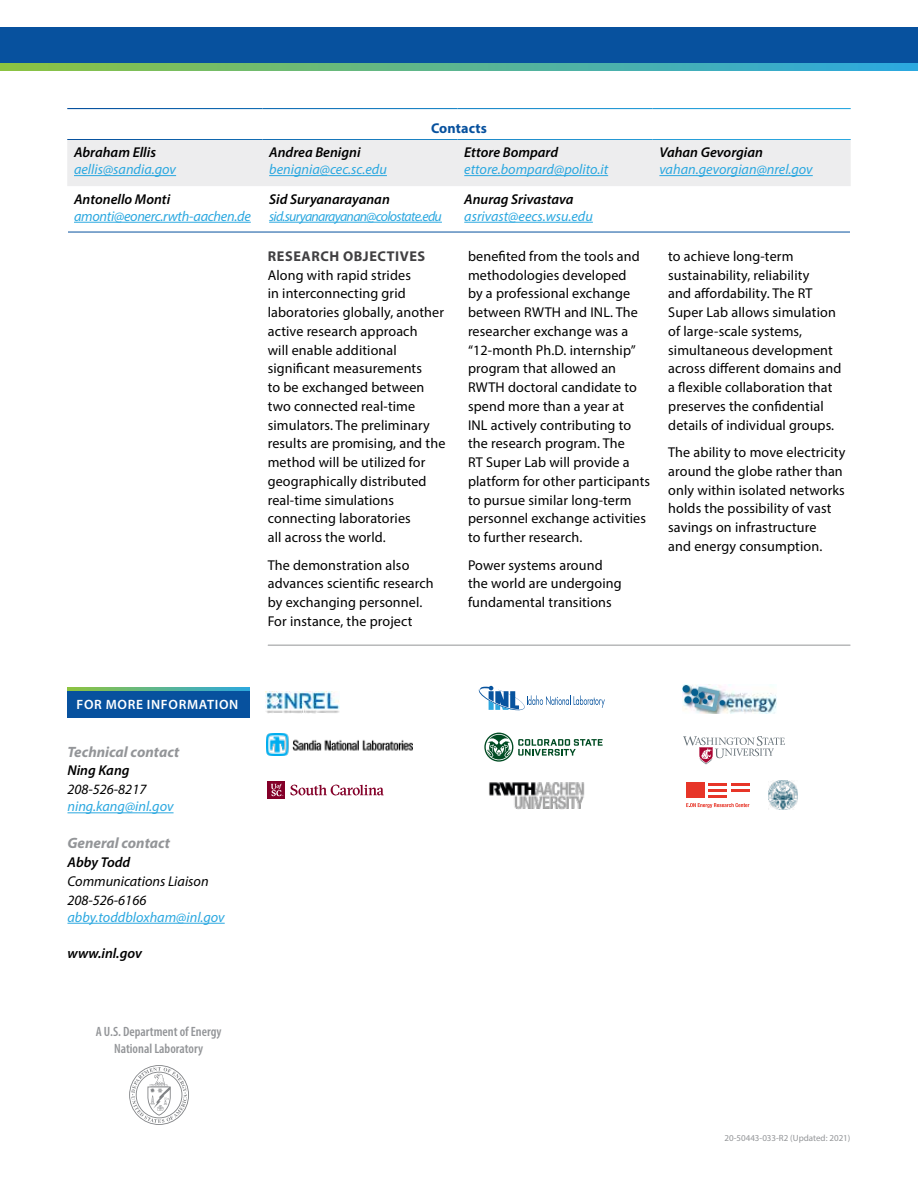
<style>
.page{position:relative;width:918px;height:1188px;background:#fff}
.page>*{position:absolute;margin:0;border:0;box-sizing:border-box;transform-origin:0 0}
.t1{font:italic 700 15px "Myriad Pro";color:#939598}
.t2{font:14.25px/18.8px "Myriad Pro";letter-spacing:.01em;color:#000}
.t3{font:italic 14.25px "Myriad Pro";color:#2ba8e0}
.t4{font:italic 600 14.25px "Myriad Pro";color:#000}
.t5{font:italic 14.25px/18.8px "Myriad Pro";color:#000}
.t6{font:italic 14.25px "Myriad Pro";letter-spacing:-.02em;color:#2ba8e0}
.t7{font:700 14.25px "Myriad Pro";letter-spacing:.04em;color:#414042}
.t8{font:700 14.25px "Myriad Pro";letter-spacing:.01em;color:#07519e}
.t9{font:italic 13.8px "Myriad Pro";letter-spacing:-.05em;color:#2ba8e0}
.t10{font:600 condensed 13.5px/16.5px "Myriad Pro";color:#939598;text-align:center}
.t11{font:600 13.5px "Myriad Pro";letter-spacing:.05em;color:#fff}
.t12{font:9px "Myriad Pro";color:#939598}
</style>
<div class="page">
<div style="left:0;top:27px;width:918px;height:36px;background:#07519e"></div>
<svg style="left:0;top:64px;width:918px;height:7px;background:#5bb590"></svg>
<svg style="left:129px;top:1065px;width:60px;height:60px"></svg>
<svg style="left:68px;top:687px;width:182px;height:4px"></svg>
<div style="left:67px;top:691px;width:183px;height:27px;background:#07519e"></div>
<hr style="left:68px;top:812px;width:106px;height:1px;background:#2ba8e0">
<hr style="left:68px;top:923px;width:157px;height:1px;background:#2ba8e0">
<svg style="left:518px;top:739px;width:85px;height:17px"></svg>
<svg style="left:484px;top:733px;width:29px;height:29px"></svg>
<svg style="left:486px;top:734px;width:26px;height:26px"></svg>
<img style="left:682px;top:685px;width:94px;height:28px">
<div style="left:683px;top:686px;width:7px;height:6px;background:#045f90;border-radius:50%"></div>
<div style="left:685px;top:696px;width:6px;height:7px;background:#045f90;border-radius:50%"></div>
<svg style="left:693px;top:687px;width:32px;height:24px"></svg>
<svg style="left:686px;top:803px;width:63px;height:5px"></svg>
<div style="left:686px;top:783px;width:19px;height:15px;background:#e73528"></div>
<hr style="left:709px;top:783px;width:18px;height:3px;background:#e73528">
<hr style="left:709px;top:795px;width:18px;height:3px;background:#e73528">
<hr style="left:709px;top:789px;width:18px;height:3px;background:#e73528">
<hr style="left:731px;top:783px;width:19px;height:3px;background:#e73528">
<hr style="left:731px;top:789px;width:19px;height:3px;background:#e73528">
<svg style="left:479px;top:686px;width:126px;height:24px"></svg>
<img style="left:768px;top:780px;width:29px;height:29px">
<img style="left:489px;top:782px;width:96px;height:28px">
<img style="left:266px;top:692px;width:74px;height:21px">
<img style="left:266px;top:733px;width:146px;height:22px">
<div style="left:268px;top:781px;width:17px;height:18px;background:#840029"></div>
<svg style="left:290px;top:785px;width:94px;height:11px"></svg>
<svg style="left:271px;top:784px;width:12px;height:12px"></svg>
<svg style="left:683px;top:736px;width:102px;height:28px"></svg>
<hr style="left:268px;top:645px;width:582px;height:1px;background:#939597">
<div style="left:67px;top:140px;width:784px;height:46px;background:#ededee"></div>
<hr style="left:74px;top:175px;width:102px;height:1px;background:#2ba8e0">
<hr style="left:269px;top:175px;width:118px;height:1px;background:#2ba8e0">
<hr style="left:464px;top:175px;width:144px;height:1px;background:#2ba8e0">
<hr style="left:659px;top:175px;width:154px;height:1px;background:#2ba8e0">
<hr style="left:74px;top:222px;width:177px;height:1px;background:#2ba8e0">
<hr style="left:269px;top:222px;width:173px;height:1px;background:#2ba8e0">
<hr style="left:464px;top:222px;width:129px;height:1px;background:#2ba8e0">
<hr style="left:68px;top:232px;width:782px;height:1px;background:#07519e">
<p class="t4" style="left:74px;top:143px;width:84px">Abraham Ellis</p>
<p class="t3" style="left:74px;top:161px;width:104px">aellis@sandia.gov</p>
<p class="t4" style="left:74px;top:190px;width:98px">Antonello Monti</p>
<p class="t6" style="left:74px;top:207px;width:178px">amonti@eonerc.rwth-aachen.de</p>
<p class="t4" style="left:269px;top:143px;width:93px">Andrea Benigni</p>
<p class="t3" style="left:269px;top:161px;width:119px">benignia@cec.sc.edu</p>
<p class="t8" style="left:431px;top:119px;width:57px">Contacts</p>
<p class="t4" style="left:464px;top:143px;width:96px">Ettore Bompard</p>
<p class="t3" style="left:464px;top:161px;width:145px">ettore.bompard@polito.it</p>
<p class="t4" style="left:269px;top:190px;width:122px">Sid Suryanarayanan</p>
<p class="t9" style="left:269px;top:208px;width:174px">sid.suryanarayanan@colostate.edu</p>
<p class="t4" style="left:464px;top:190px;width:111px">Anurag Srivastava</p>
<p class="t3" style="left:464px;top:207px;width:130px">asrivast@eecs.wsu.edu</p>
<p class="t4" style="left:659px;top:143px;width:105px">Vahan Gevorgian</p>
<p class="t3" style="left:659px;top:161px;width:155px">vahan.gevorgian@nrel.gov</p>
<p class="t7" style="left:268px;top:247px;width:159px">RESEARCH OBJECTIVES</p>
<p class="t2" style="left:268px;top:265px;width:179px">Along with rapid strides<br>in interconnecting grid laboratories globally, another active research approach<br>will enable additional significant measurements<br>to be exchanged between two connected real-time simulators. The preliminary results are promising, and the method will be utilized for geographically distributed real-time simulations connecting laboratories<br>all across the world.</p>
<p class="t2" style="left:268px;top:555px;width:167px">The demonstration also advances scientific research by exchanging personnel.<br>For instance, the project</p>
<p class="t2" style="left:468px;top:247px;width:184px">benefited from the tools and methodologies developed<br>by a professional exchange between RWTH and INL. The researcher exchange was a “12-month Ph.D. internship” program that allowed an<br>RWTH doctoral candidate to spend more than a year at<br>INL actively contributing to the research program. The<br>RT Super Lab will provide a platform for other participants to pursue similar long-term personnel exchange activities to further research.</p>
<p class="t2" style="left:468px;top:555px;width:155px">Power systems around the world are undergoing fundamental transitions</p>
<p class="t2" style="left:668px;top:247px;width:175px">to achieve long-term sustainability, reliability<br>and affordability. The RT<br>Super Lab allows simulation of large-scale systems, simultaneous development across different domains and a flexible collaboration that preserves the confidential details of individual groups.</p>
<p class="t2" style="left:668px;top:443px;width:179px">The ability to move electricity around the globe rather than only within isolated networks holds the possibility of vast savings on infrastructure<br>and energy consumption.</p>
<p class="t11" style="left:76px;top:696px;width:163px">FOR MORE INFORMATION</p>
<p class="t1" style="left:68px;top:742px;width:113px">Technical contact</p>
<p class="t4" style="left:68px;top:762px;width:64px">Ning Kang</p>
<p class="t5" style="left:68px;top:780px;width:80px">208-526-8217</p>
<p class="t3" style="left:68px;top:798px;width:108px">ning.kang@inl.gov</p>
<p class="t1" style="left:68px;top:834px;width:104px">General contact</p>
<p class="t4" style="left:68px;top:853px;width:64px">Abby Todd</p>
<p class="t5" style="left:68px;top:871px;width:143px">Communications Liaison<br>208-526-6166</p>
<p class="t3" style="left:68px;top:908px;width:159px">abby.toddbloxham@inl.gov</p>
<p class="t4" style="left:68px;top:944px;width:76px">www.inl.gov</p>
<p class="t10" style="left:96px;top:1023px;width:127px">A U.S. Department of Energy<br>National Laboratory</p>
<p class="t12" style="left:724px;top:1132px;width:128px">20-50443-033-R2 (Updated: 2021)</p>
</div>
